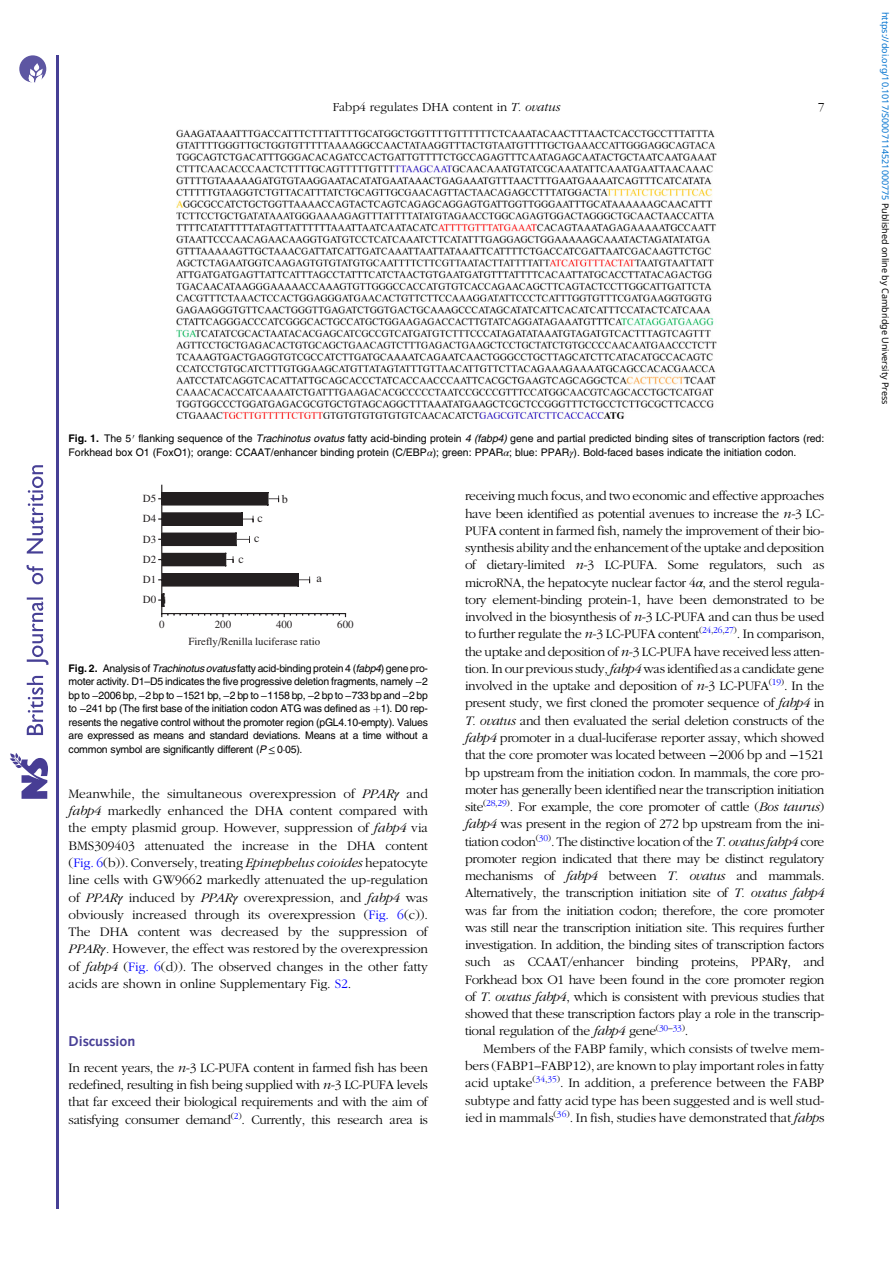
<style>
.page{position:relative;width:893px;height:1263px;background:#fff}
.page>*{position:absolute;margin:0;border:0;box-sizing:border-box;transform-origin:0 0}
.t1{font:14.25px "Adv OT38 e 50296.B";color:#483f96}
.t2{font:13.5px/17.2px "Adv OT777 cf 4 fb";letter-spacing:-.01em;color:#000;text-align:justify}
.t3{font:12.75px "Adv OT777 cf 4 fb";color:#000}
.t4{font:12px "Times";color:#231f20}
.t5{font:10.95px "Times";color:#231f20}
.t6{font:10.5px/13.5px "Adv OT82 c 4 f 4 c 4";color:#000}
.t7{font:9px "Noto Sans";color:#0172cf}
.s1{font-family:"Adv OT4 e 1564 e 8.I"}
.s2{font-family:"Adv O Tf 3919 c 9 c.B"}
.s3{font-family:"Adv OT7 a 027 dc 5.I"}
.s4{font-family:"Adv O Tdd 3 b 7348.I"}
.s5{font-style:inherit}
.s6{font-family:"Adv OT8608 a 8 d 1"}
.s7{font-family:"Adv P4 C4 E74"}
.s8{color:#00f}
.s9{color:#000}
</style>
<div class="page">
<hr style="left:56px;top:55px;width:2px;height:1153px;background:#463f95">
<svg style="left:10px;top:753px;width:38px;height:46px"></svg>
<svg style="left:26px;top:465px;width:23px;height:270px"></svg>
<svg style="left:19px;top:55px;width:27px;height:27px"></svg>
<img style="left:177px;top:129px;width:539px;height:289px">
<hr style="left:161px;top:613px;width:185px;height:1px;background:#231f20">
<svg style="left:161px;top:614px;width:185px;height:3px"></svg>
<hr style="left:161px;top:485px;width:1px;height:129px;background:#231f20">
<svg style="left:158px;top:492px;width:121px;height:13px;background:#393536"></svg>
<svg style="left:158px;top:512px;width:95px;height:14px"></svg>
<svg style="left:158px;top:532px;width:92px;height:14px"></svg>
<svg style="left:158px;top:553px;width:75px;height:13px"></svg>
<svg style="left:158px;top:573px;width:152px;height:13px;background:#353132"></svg>
<svg style="left:158px;top:593px;width:7px;height:14px"></svg>
<p class="t3" style="left:333px;top:102px;width:229px">Fabp4 regulates DHA content in <span class="s1">T. ovatus</span></p>
<p class="t3" style="left:818px;top:102px;width:8px">7</p>
<p class="t6" style="left:69px;top:433px;width:757px"><span class="s2">Fig. 1.</span> The 5 <sup>0</sup> flanking sequence of the <span class="s3">Trachinotus ovatus</span> fatty acid-binding protein <span class="s3">4 (fabp4)</span> gene and partial predicted binding sites of transcription factors (red:<br>Forkhead box O1 (FoxO1); orange: CCAAT/enhancer binding protein (C/EBP<span class="s4">α</span>); green: PPAR<span class="s4">α</span>; blue: PPAR<span class="s4">γ</span>). Bold-faced bases indicate the initiation codon.</p>
<p class="t5" style="left:143px;top:494px;width:15px">D5</p>
<p class="t4" style="left:282px;top:494px;width:7px">b</p>
<p class="t5" style="left:143px;top:515px;width:15px">D4</p>
<p class="t4" style="left:257px;top:514px;width:7px">c</p>
<p class="t5" style="left:143px;top:535px;width:15px">D3</p>
<p class="t4" style="left:254px;top:533px;width:7px">c</p>
<p class="t5" style="left:143px;top:555px;width:15px">D2</p>
<p class="t4" style="left:239px;top:554px;width:7px">c</p>
<p class="t5" style="left:143px;top:576px;width:15px">D1</p>
<p class="t4" style="left:317px;top:574px;width:7px">a</p>
<p class="t5" style="left:143px;top:596px;width:15px">D0</p>
<p class="t5" style="left:159px;top:620px;width:7px">0</p>
<p class="t5" style="left:215px;top:620px;width:18px">200</p>
<p class="t5" style="left:276px;top:620px;width:18px">400</p>
<p class="t5" style="left:337px;top:620px;width:18px">600</p>
<p class="t5" style="left:188px;top:638px;width:133px">Firefly/Renilla luciferase ratio</p>
<p class="t6" style="left:69px;top:662px;width:361px;text-align:justify"><span class="s2">Fig. 2.</span> Analysis of <span class="s3">Trachinotus ovatus</span> fatty acid-binding protein 4 (<span class="s3">fabp4</span>) gene pro&shy;moter activity. D1<span class="s5">–</span>D5 indicates the five progressive deletion fragments, namely <span class="s6">−</span>2 bp to <span class="s6">−</span>2006 bp, <span class="s6">−</span>2 bp to <span class="s6">−</span>1521 bp, <span class="s6">−</span>2 bp to <span class="s6">−</span>1158 bp, <span class="s6">−</span>2 bp to <span class="s6">−</span>733 bp and <span class="s6">−</span>2 bp to <span class="s6">−</span>241 bp (The first base of the initiation codon ATG was defined as <span class="s7">þ</span>1). D0 rep&shy;resents the negative control without the promoter region (pGL4.10-empty). Values are expressed as means and standard deviations. Means at a time without a common symbol are significantly different (<span class="s3">P</span> <span class="s6">≤</span> 0<span class="s6">·</span>05).</p>
<p class="t2" style="left:69px;top:786px;width:361px">Meanwhile, the simultaneous overexpression of <span class="s1">PPAR</span><span class="s4">γ</span> and <span class="s1">fabp4</span> markedly enhanced the DHA content compared with the empty plasmid group. However, suppression of <span class="s1">fabp4</span> via BMS309403 attenuated the increase in the DHA content (<span class="s8">Fig. 6</span>(b)). Conversely, treating <span class="s1">Epinephelus coioides</span> hepatocyte line cells with GW9662 markedly attenuated the up-regulation of <span class="s1">PPAR</span><span class="s4">γ</span> induced by <span class="s1">PPAR</span><span class="s4">γ</span> overexpression, and <span class="s1">fabp4</span> was obviously increased through its overexpression (<span class="s8">Fig. 6</span>(c)).<br>The DHA content was decreased by the suppression of <span class="s1">PPAR</span><span class="s4">γ</span><span class="s1">.</span> However, the effect was restored by the overexpression of <span class="s1">fabp4</span> (<span class="s8">Fig. 6</span>(d)). The observed changes in the other fatty acids are shown in online Supplementary Fig. <span class="s8">S2</span>.</p>
<p class="t1" style="left:69px;top:1035px;width:68px">Discussion</p>
<p class="t2" style="left:69px;top:1060px;width:361px">In recent years, the <span class="s1">n</span>-3 LC-PUFA content in farmed fish has been redefined, resulting in fish being supplied with <span class="s1">n</span>-3 LC-PUFA levels that far exceed their biological requirements and with the aim of satisfying consumer demand<sup>(</sup><sup>2</sup><sup>)</sup>. Currently, this research area is</p>
<p class="t2" style="left:465px;top:488px;width:361px">receiving much focus, and two economic and effective approaches have been identified as potential avenues to increase the <span class="s1">n</span>-3 LC-PUFA content in farmed fish, namely the improvement of their bio&shy;synthesis ability and the enhancement of the uptake and deposition of dietary-limited <span class="s1">n</span>-3 LC-PUFA. Some regulators, such as microRNA, the hepatocyte nuclear factor 4<span class="s4">α</span>, and the sterol regula&shy;tory element-binding protein-1, have been demonstrated to be involved in the biosynthesis of <span class="s1">n</span>-3 LC-PUFA and can thus be used to further regulate the <span class="s1">n</span>-3 LC-PUFA content<sup>(</sup><sup>24</sup><sup>,</sup><sup>26</sup><sup>,</sup><sup>27</sup><sup>)</sup>. In comparison, the uptake and deposition of <span class="s1">n</span>-3 LC-PUFA have received less atten&shy;tion. In our previous study, <span class="s1">fabp4</span> was identified as a candidate gene involved in the uptake and deposition of <span class="s1">n</span>-3 LC-PUFA<sup>(</sup><sup>19</sup><sup>)</sup>. In the present study, we first cloned the promoter sequence of <span class="s1">fabp4</span> in <span class="s1">T. ovatus</span> and then evaluated the serial deletion constructs of the <span class="s1">fabp4</span> promoter in a dual-luciferase reporter assay, which showed that the core promoter was located between <span class="s6">−</span>2006 bp and <span class="s6">−</span>1521 bp upstream from the initiation codon. In mammals, the core pro&shy;moter has generally been identified near the transcription initiation site<sup>(</sup><sup>28</sup><sup>,</sup><sup>29</sup><sup>)</sup>. For example, the core promoter of cattle (<span class="s1">Bos taurus</span>) <span class="s1">fabp4</span> was present in the region of 272 bp upstream from the ini&shy;tiation codon<sup>(</sup><sup>30</sup><sup>)</sup>. The distinctive location of the <span class="s1">T. ovatus fabp4</span> core promoter region indicated that there may be distinct regulatory mechanisms of <span class="s1">fabp4</span> between <span class="s1">T. ovatus</span> and mammals.<br>Alternatively, the transcription initiation site of <span class="s1">T. ovatus fabp4 </span>was far from the initiation codon; therefore, the core promoter was still near the transcription initiation site. This requires further investigation. In addition, the binding sites of transcription factors such as CCAAT/enhancer binding proteins, PPAR<span class="s6">γ</span>, and Forkhead box O1 have been found in the core promoter region of <span class="s1">T. ovatus fabp4</span>, which is consistent with previous studies that showed that these transcription factors play a role in the transcrip&shy;tional regulation of the <span class="s1">fabp4</span> gene<sup>(</sup><sup>30</sup><sup>–</sup><sup>33</sup><sup>)</sup>.</p>
<p class="t2" style="left:465px;top:1041px;width:361px;text-indent:18px">Members of the FABP family, which consists of twelve mem&shy;bers (FABP1<span class="s5">–</span>FABP12), are known to play important roles in fatty acid uptake<sup>(</sup><sup>34</sup><sup>,</sup><sup>35</sup><sup>)</sup>. In addition, a preference between the FABP subtype and fatty acid type has been suggested and is well stud&shy;ied in mammals<sup>(</sup><sup>36</sup><sup>)</sup>. In fish, studies have demonstrated that <span class="s1">fabp</span>s</p>
<p class="t7" style="left:892px;top:12px;width:394px;rotate:90deg">https://doi.org/10.1017/S0007114521000775 <span class="s9">Published online by Cambridge University Press</span></p>
</div>
